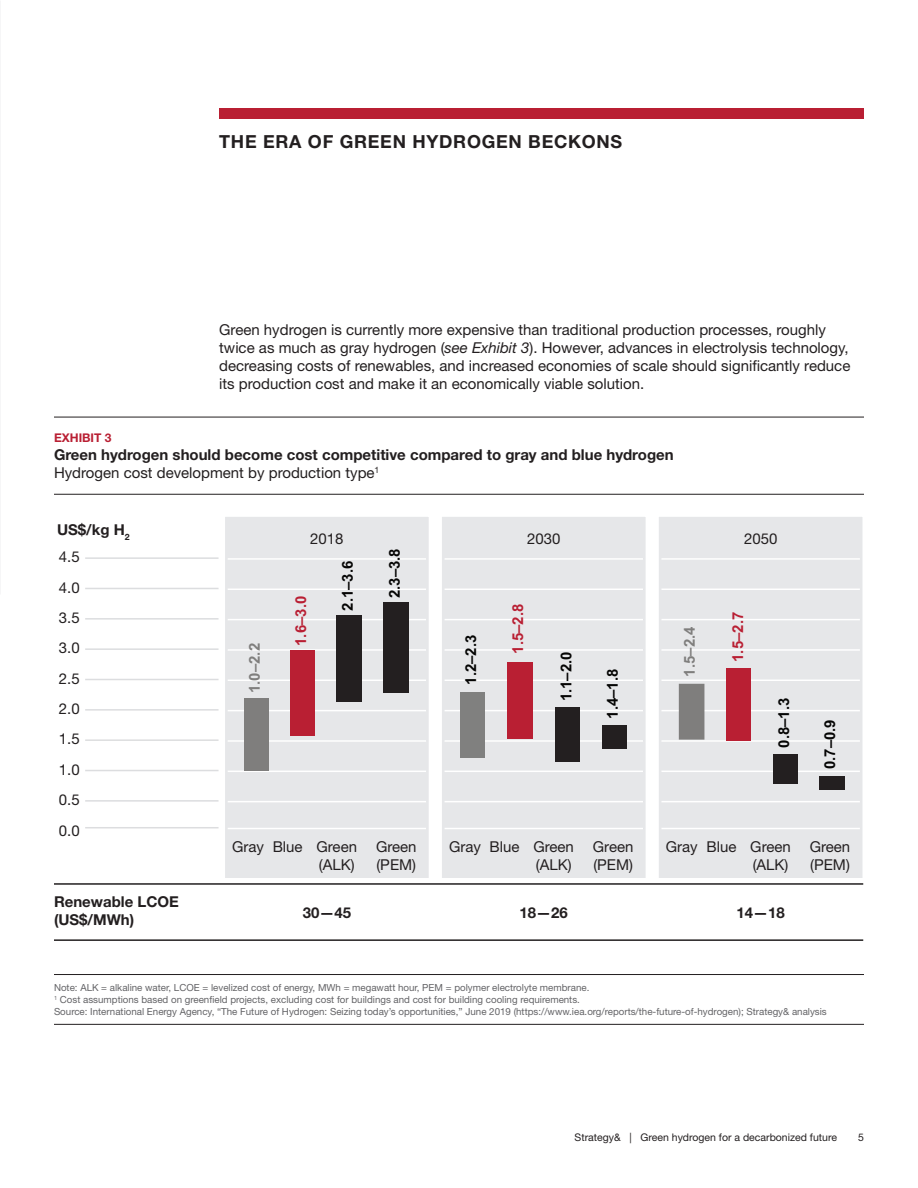
<style>
.page{position:relative;width:918px;height:1188px;background:#fff}
.page>*{position:absolute;margin:0;border:0;box-sizing:border-box;transform-origin:0 0}
.Section_Title_12_14{font:700 18px "Helvetica Neue LT Std";letter-spacing:.04em;color:#231f20}
.Body_Text_10_12{font:15px/18px "Helvetica Neue LT Std";color:#231f20}
.Exhibit_Title_10_12{font:700 15px/18px "Helvetica Neue LT Std";color:#231f20}
.t1{font:700 15px "Arial";color:#050504}
.Exhibit_Subtitle_10{font:15px "Helvetica Neue LT Std";color:#231f20}
.t2{font:700 15px "Arial";color:#b91f33}
.t3{font:700 15px "Arial";color:#7f7e7d}
.Exhibit_Number_8_10{font:700 12px "Helvetica Neue LT Std";color:#b91f33}
.Footer_Right_7_9_5{font:10.5px "Helvetica Neue LT Std";color:#231f20}
.Footnotes_6_5_8{font:9.75px "Helvetica Neue LT Std";color:#636366}
.s1{font-style:italic}
</style>
<div class="page">
<div style="left:219px;top:108px;width:645px;height:11px;background:#b91f33"></div>
<hr style="left:54px;top:1024px;width:810px;height:1px;background:#231f20">
<hr style="left:54px;top:974px;width:810px;height:1px;background:#231f20">
<hr style="left:54px;top:494px;width:810px;height:1px;background:#231f20">
<hr style="left:54px;top:417px;width:810px;height:1px;background:#231f20">
<div style="left:224px;top:516px;width:205px;height:363px;background:#e6e7e9"></div>
<div style="left:224px;top:515px;width:206px;height:365px;border:1px solid #fff"></div>
<hr style="left:228px;top:558px;width:198px;height:2px;background:#fff">
<hr style="left:228px;top:589px;width:198px;height:1px;background:#fff">
<hr style="left:228px;top:619px;width:198px;height:1px;background:#fff">
<hr style="left:228px;top:649px;width:198px;height:2px;background:#fff">
<hr style="left:228px;top:680px;width:198px;height:1px;background:#fff">
<hr style="left:228px;top:710px;width:198px;height:1px;background:#fff">
<hr style="left:228px;top:740px;width:198px;height:2px;background:#fff">
<hr style="left:228px;top:771px;width:198px;height:1px;background:#fff">
<hr style="left:228px;top:801px;width:198px;height:1px;background:#fff">
<hr style="left:228px;top:828px;width:198px;height:1px;background:#fff">
<div style="left:441px;top:516px;width:205px;height:363px;background:#e6e7e9"></div>
<div style="left:440px;top:515px;width:207px;height:365px;border:1px solid #fff"></div>
<hr style="left:445px;top:558px;width:198px;height:2px;background:#fff">
<hr style="left:445px;top:589px;width:198px;height:1px;background:#fff">
<hr style="left:445px;top:619px;width:198px;height:1px;background:#fff">
<hr style="left:445px;top:649px;width:198px;height:2px;background:#fff">
<hr style="left:445px;top:680px;width:198px;height:1px;background:#fff">
<hr style="left:445px;top:710px;width:198px;height:1px;background:#fff">
<hr style="left:445px;top:740px;width:198px;height:2px;background:#fff">
<hr style="left:445px;top:771px;width:198px;height:1px;background:#fff">
<hr style="left:445px;top:801px;width:198px;height:1px;background:#fff">
<hr style="left:445px;top:828px;width:198px;height:1px;background:#fff">
<div style="left:658px;top:516px;width:205px;height:363px;background:#e6e7e9"></div>
<div style="left:657px;top:515px;width:207px;height:365px;border:1px solid #fff"></div>
<hr style="left:661px;top:558px;width:199px;height:2px;background:#fff">
<hr style="left:661px;top:589px;width:199px;height:1px;background:#fff">
<hr style="left:661px;top:619px;width:199px;height:1px;background:#fff">
<hr style="left:661px;top:649px;width:199px;height:2px;background:#fff">
<hr style="left:661px;top:680px;width:199px;height:1px;background:#fff">
<hr style="left:661px;top:710px;width:199px;height:1px;background:#fff">
<hr style="left:661px;top:740px;width:199px;height:2px;background:#fff">
<hr style="left:661px;top:771px;width:199px;height:1px;background:#fff">
<hr style="left:661px;top:801px;width:199px;height:1px;background:#fff">
<hr style="left:661px;top:828px;width:199px;height:1px;background:#fff">
<div style="left:244px;top:698px;width:25px;height:73px;background:#7f7e7d"></div>
<div style="left:290px;top:650px;width:25px;height:86px;background:#b91f33"></div>
<div style="left:336px;top:615px;width:26px;height:87px;background:#231f20"></div>
<div style="left:383px;top:602px;width:26px;height:91px;background:#231f20"></div>
<div style="left:460px;top:693px;width:25px;height:65px;background:#80807f"></div>
<div style="left:507px;top:662px;width:26px;height:77px;background:#b91f33"></div>
<div style="left:555px;top:707px;width:25px;height:55px;background:#231f20"></div>
<div style="left:602px;top:725px;width:25px;height:24px;background:#231f20"></div>
<svg style="left:679px;top:684px;width:25px;height:56px"></svg>
<div style="left:726px;top:668px;width:25px;height:73px;background:#b91f33"></div>
<div style="left:773px;top:754px;width:25px;height:30px;background:#231f20"></div>
<div style="left:819px;top:776px;width:26px;height:14px;background:#231f20"></div>
<hr style="left:54px;top:883px;width:809px;height:2px;background:#231f20">
<hr style="left:54px;top:939px;width:809px;height:2px;background:#231f20">
<hr style="left:85px;top:557px;width:134px;height:2px;background:#dcdddf">
<hr style="left:85px;top:588px;width:134px;height:1px;background:#dcdddf">
<hr style="left:85px;top:618px;width:134px;height:2px;background:#dcdddf">
<hr style="left:85px;top:648px;width:134px;height:2px;background:#dcdddf">
<hr style="left:85px;top:679px;width:134px;height:1px;background:#dcdddf">
<hr style="left:85px;top:709px;width:134px;height:2px;background:#dcdddf">
<hr style="left:85px;top:739px;width:134px;height:2px;background:#dcdddf">
<hr style="left:85px;top:770px;width:134px;height:1px;background:#dcdddf">
<hr style="left:85px;top:800px;width:134px;height:2px;background:#dcdddf">
<hr style="left:85px;top:827px;width:134px;height:1px;background:#dcdddf">
<p class="Section_Title_12_14" style="left:219px;top:130px;width:405px">THE ERA OF GREEN HYDROGEN BECKONS</p>
<p class="Body_Text_10_12" style="left:219px;top:320px;width:633px">Green hydrogen is currently more expensive than traditional production processes, roughly twice as much as gray hydrogen (<span class="s1">see Exhibit 3</span>). However, advances in electrolysis technology, decreasing costs of renewables, and increased economies of scale should significantly reduce its production cost and make it an economically viable solution.</p>
<p class="Exhibit_Number_8_10" style="left:54px;top:430px;width:59px">EXHIBIT 3</p>
<p class="Exhibit_Title_10_12" style="left:54px;top:445px;width:621px">Green hydrogen should become cost competitive compared to gray and blue hydrogen</p>
<p class="Exhibit_Subtitle_10" style="left:54px;top:464px;width:327px">Hydrogen cost development by production type<sup>1</sup></p>
<p class="Exhibit_Title_10_12" style="left:57px;top:520px;width:74px">US$/kg H<sub>2</sub></p>
<p class="Body_Text_10_12" style="left:59px;top:548px;width:22px">4.5</p>
<p class="Body_Text_10_12" style="left:59px;top:578px;width:22px">4.0</p>
<p class="Body_Text_10_12" style="left:59px;top:609px;width:22px">3.5</p>
<p class="Body_Text_10_12" style="left:59px;top:639px;width:22px">3.0</p>
<p class="Body_Text_10_12" style="left:59px;top:669px;width:22px">2.5</p>
<p class="Body_Text_10_12" style="left:59px;top:700px;width:22px">2.0</p>
<p class="Body_Text_10_12" style="left:59px;top:730px;width:22px">1.5</p>
<p class="Body_Text_10_12" style="left:59px;top:760px;width:22px">1.0</p>
<p class="Body_Text_10_12" style="left:59px;top:791px;width:22px">0.5</p>
<p class="Body_Text_10_12" style="left:59px;top:821px;width:22px">0.0</p>
<p class="t3" style="left:244px;top:693px;width:51px;rotate:-90deg">1.0–2.2</p>
<p class="Body_Text_10_12" style="left:310px;top:530px;width:35px">2018</p>
<p class="Body_Text_10_12" style="left:527px;top:530px;width:35px">2030</p>
<p class="Body_Text_10_12" style="left:744px;top:530px;width:35px">2050</p>
<p class="t2" style="left:290px;top:646px;width:51px;rotate:-90deg">1.6–3.0</p>
<p class="t1" style="left:337px;top:611px;width:51px;rotate:-90deg">2.1–3.6</p>
<p class="t1" style="left:384px;top:598px;width:51px;rotate:-90deg">2.3–3.8</p>
<p class="t1" style="left:460px;top:685px;width:51px;rotate:-90deg">1.2–2.3</p>
<p class="t2" style="left:507px;top:654px;width:51px;rotate:-90deg">1.5–2.8</p>
<p class="t1" style="left:556px;top:701px;width:51px;rotate:-90deg">1.1–2.0</p>
<p class="t1" style="left:602px;top:719px;width:51px;rotate:-90deg">1.4–1.8</p>
<p class="t3" style="left:679px;top:677px;width:51px;rotate:-90deg">1.5–2.4</p>
<p class="t2" style="left:727px;top:662px;width:51px;rotate:-90deg">1.5–2.7</p>
<p class="t1" style="left:773px;top:748px;width:51px;rotate:-90deg">0.8–1.3</p>
<p class="t1" style="left:819px;top:769px;width:51px;rotate:-90deg">0.7–0.9</p>
<p class="Body_Text_10_12" style="left:232px;top:838px;width:126px;text-align:right">Gray Blue Green (ALK)</p>
<p class="Body_Text_10_12" style="left:376px;top:838px;width:42px">Green (PEM)</p>
<p class="Body_Text_10_12" style="left:449px;top:838px;width:126px;text-align:right">Gray Blue Green (ALK)</p>
<p class="Body_Text_10_12" style="left:593px;top:838px;width:42px">Green (PEM)</p>
<p class="Body_Text_10_12" style="left:666px;top:838px;width:126px;text-align:right">Gray Blue Green (ALK)</p>
<p class="Body_Text_10_12" style="left:810px;top:838px;width:42px">Green (PEM)</p>
<p class="Exhibit_Title_10_12" style="left:54px;top:893px;width:126px">Renewable LCOE (US$/MWh)</p>
<p class="Exhibit_Title_10_12" style="left:303px;top:904px;width:50px">30—45</p>
<p class="Exhibit_Title_10_12" style="left:520px;top:904px;width:50px">18—26</p>
<p class="Exhibit_Title_10_12" style="left:737px;top:904px;width:50px">14—18</p>
<p class="Footnotes_6_5_8" style="left:54px;top:982px;width:537px">Note: ALK = alkaline water, LCOE = levelized cost of energy, MWh = megawatt hour, PEM = polymer electrolyte membrane.</p>
<p class="Footnotes_6_5_8" style="left:54px;top:994px;width:527px"><sup>1</sup> Cost assumptions based on greenfield projects, excluding cost for buildings and cost for building cooling requirements.</p>
<p class="Footnotes_6_5_8" style="left:54px;top:1006px;width:774px">Source: International Energy Agency, “The Future of Hydrogen: Seizing today’s opportunities,” June 2019 (https://www.iea.org/reports/the-future-of-hydrogen); Strategy&amp; analysis</p>
<p class="Footer_Right_7_9_5" style="left:575px;top:1132px;width:264px">Strategy&amp; | Green hydrogen for a decarbonized future</p>
<p class="Footer_Right_7_9_5" style="left:858px;top:1132px;width:7px">5</p>
</div>
